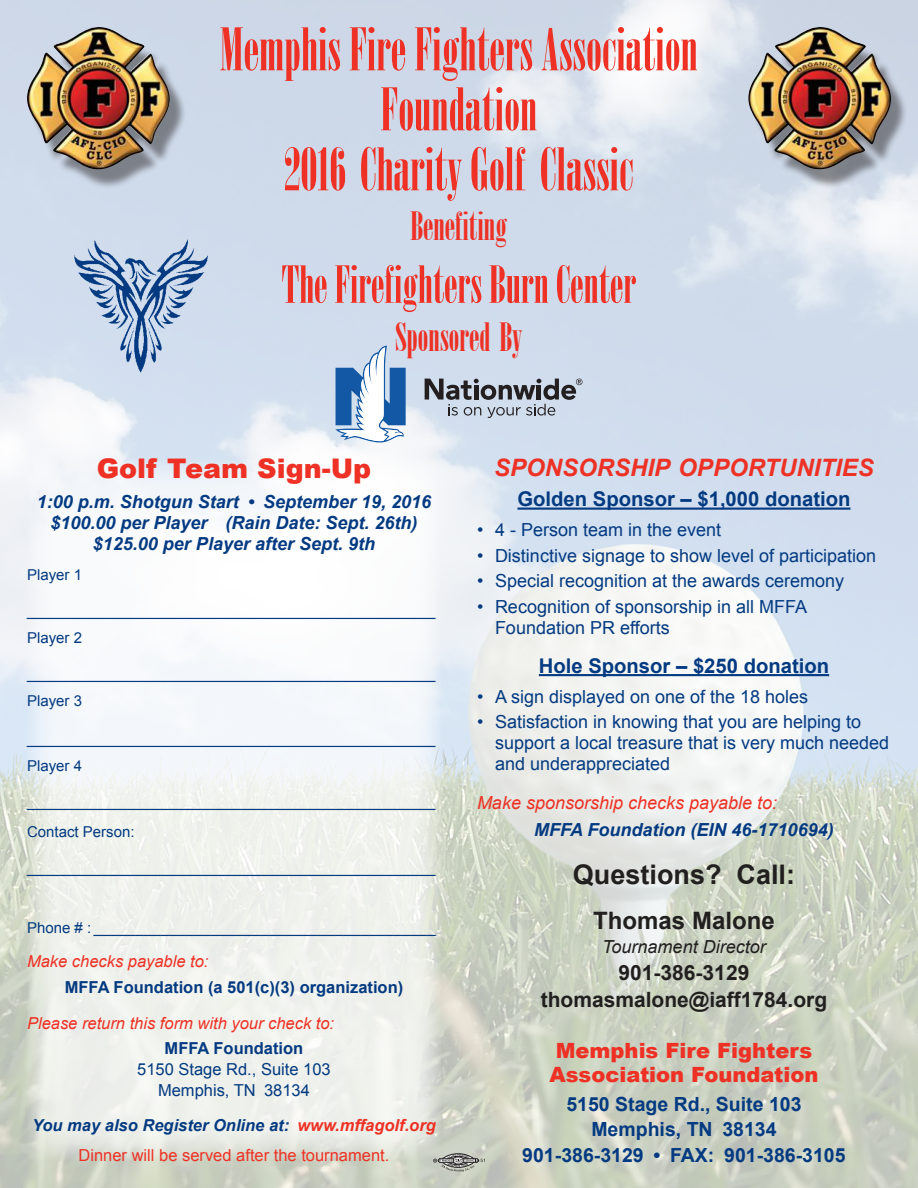
<style>
.page{position:relative;width:918px;height:1188px;background:#fff}
.page>*{position:absolute;margin:0;border:0;box-sizing:border-box;transform-origin:0 0}
.t1{font:58.5px/60px "Onyx";color:#ee3124;text-align:center}
.t2{font:51px "Onyx";color:#ee3124}
.t3{font:39px "Onyx";color:#ee3124}
.t4{font:700 27px "Arial";color:#221f1f}
.t5{font:900 27px "Arial";color:#ee3124}
.t6{font:italic 700 24px "Arial";color:#ee3124}
.t7{font:700 24px "Arial";color:#221f1f}
.t8{font:900 21px/24px "Arial";color:#ee3124;text-align:center}
.t9{font:700 21px/27px "Arial";color:#221f1f;text-align:center}
.t10{font:700 20.25px "Arial";color:#033a81}
.t11{font:700 19.5px/25.5px "Arial";color:#033a81;text-align:center}
.t12{font:18px/21px "Arial";color:#033a81}
.t13{font:italic 700 18px/21px "Arial";color:#033a81;text-align:center}
.t14{font:italic 18px "Arial";color:#ee3124}
.t15{font:italic 18px "Arial";color:#221f1f}
.t16{font:16.5px/30px "Arial";color:#ee3124;text-align:center}
.t17{font:italic 16.5px "Arial";color:#ee3124}
.t18{font:700 16.5px "Arial";color:#033a81}
.t19{font:16.5px/21px "Arial";color:#033a81;text-align:center}
.t20{font:15px/27px "Arial";color:#033a81}
.s1{font-weight:700;font-style:italic;color:#033a81}
.s2{font-weight:700;font-style:italic}
</style>
<div class="page">
<img style="left:0;top:0;width:918px;height:1188px">
<hr style="left:517px;top:508px;width:334px;height:2px;background:#033a81">
<hr style="left:539px;top:674px;width:290px;height:2px;background:#033a81">
<svg style="left:27px;top:459px;width:414px;height:702px;fill:#f2f4f1"></svg>
<img style="left:75px;top:239px;width:133px;height:133px">
<div style="left:31px;top:34px;width:155px;height:155px;background:#221f1f;opacity:.48"></div>
<img style="left:27px;top:27px;width:143px;height:142px">
<div style="left:752px;top:34px;width:156px;height:155px;background:#221f1f;opacity:.48"></div>
<img style="left:748px;top:27px;width:143px;height:142px">
<svg style="left:433px;top:1153px;width:52px;height:19px"></svg>
<svg style="left:335px;top:346px;width:71px;height:97px"></svg>
<svg style="left:425px;top:379px;width:158px;height:39px;background:#9ea5b1"></svg>
<h1 class="t1" style="left:220px;top:24px;width:479px">Memphis Fire Fighters Association<br>Foundation<br>2016 Charity Golf Classic</h1>
<h3 class="t3" style="left:411px;top:211px;width:98px">Benefiting</h3>
<h2 class="t2" style="left:282px;top:265px;width:356px">The Firefighters Burn Center</h2>
<h3 class="t3" style="left:395px;top:322px;width:129px">Sponsored By</h3>
<h3 class="t5" style="left:97px;top:459px;width:276px">Golf Team Sign-Up</h3>
<p class="t13" style="left:37px;top:492px;width:396px">1:00 p.m. Shotgun Start • September 19, 2016 $100.00 per Player (Rain Date: Sept. 26th) $125.00 per Player after Sept. 9th</p>
<p class="t20" style="left:27px;top:562px;width:57px">Player 1</p>
<p class="t20" style="left:27px;top:600px;width:410px">_________________________________________________<br>Player 2</p>
<p class="t20" style="left:27px;top:663px;width:410px">_________________________________________________<br>Player 3</p>
<p class="t20" style="left:27px;top:727px;width:410px">_________________________________________________<br>Player 4</p>
<p class="t20" style="left:27px;top:789px;width:410px;line-height:30px">_________________________________________________<br>Contact Person:</p>
<p class="t20" style="left:27px;top:856px;width:410px">_________________________________________________</p>
<p class="t20" style="left:27px;top:914px;width:410px">Phone # : _________________________________________</p>
<p class="t17" style="left:27px;top:955px;width:183px">Make checks payable to:</p>
<p class="t18" style="left:65px;top:976px;width:340px">MFFA Foundation (a 501(c)(3) organization)</p>
<p class="t17" style="left:27px;top:1017px;width:309px">Please return this form with your check to:</p>
<p class="t18" style="left:165px;top:1038px;width:140px">MFFA Foundation</p>
<p class="t19" style="left:137px;top:1059px;width:195px">5150 Stage Rd., Suite 103<br>Memphis, TN 38134</p>
<p class="t16" style="left:32px;top:1110px;width:405px"><span class="s1">You may also Register Online at:</span> <span class="s2">www.mffagolf.org<br></span>Dinner will be served after the tournament.</p>
<h3 class="t6" style="left:494px;top:459px;width:381px">SPONSORSHIP OPPORTUNITIES</h3>
<h3 class="t10" style="left:517px;top:491px;width:335px">Golden Sponsor – $1,000 donation</h3>
<p class="t12" style="left:477px;top:520px;width:246px">• 4 - Person team in the event</p>
<p class="t12" style="left:477px;top:545px;width:401px">• Distinctive signage to show level of participation</p>
<p class="t12" style="left:477px;top:571px;width:369px">• Special recognition at the awards ceremony</p>
<p class="t12" style="left:495px;top:596px;width:314px;text-indent:-18px">• Recognition of sponsorship in all MFFA<br>Foundation PR efforts</p>
<h3 class="t10" style="left:539px;top:657px;width:292px">Hole Sponsor – $250 donation</h3>
<p class="t12" style="left:477px;top:686px;width:333px">• A sign displayed on one of the 18 holes</p>
<p class="t12" style="left:495px;top:712px;width:396px;text-indent:-18px">• Satisfaction in knowing that you are helping to support a local treasure that is very much needed and underappreciated</p>
<p class="t14" style="left:477px;top:796px;width:302px">Make sponsorship checks payable to:</p>
<p class="t13" style="left:534px;top:821px;width:301px">MFFA Foundation (EIN 46-1710694)</p>
<h3 class="t4" style="left:573px;top:864px;width:224px">Questions? Call:</h3>
<h3 class="t7" style="left:593px;top:911px;width:183px">Thomas Malone</h3>
<p class="t15" style="left:602px;top:940px;width:165px">Tournament Director</p>
<h3 class="t9" style="left:541px;top:961px;width:288px">901-386-3129 thomasmalone@iaff1784.org</h3>
<h3 class="t8" style="left:549px;top:1041px;width:271px">Memphis Fire Fighters<br>Association Foundation</h3>
<h3 class="t11" style="left:522px;top:1093px;width:325px">5150 Stage Rd., Suite 103<br>Memphis, TN 38134<br>901-386-3129 • FAX: 901-386-3105</h3>
</div>
